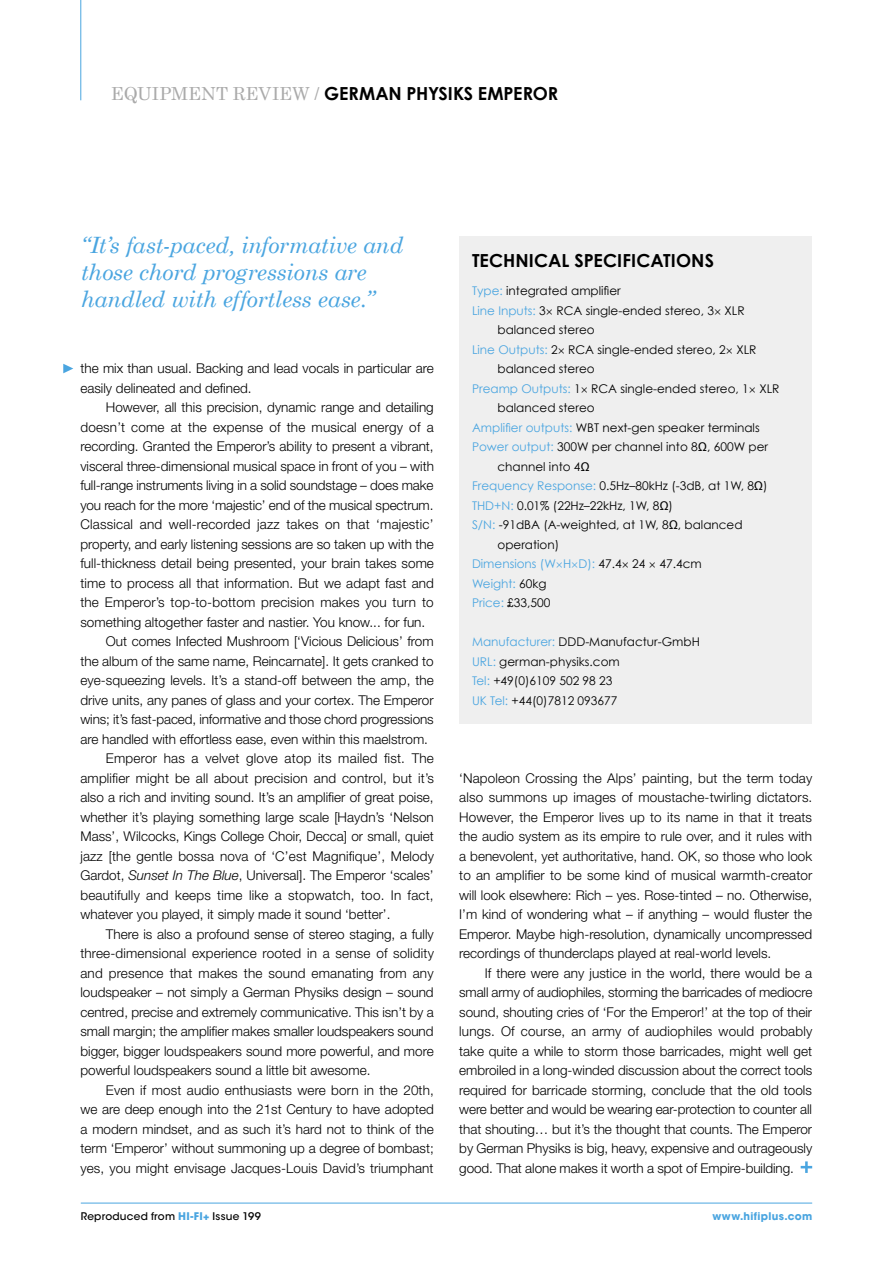
<style>
.page{position:relative;width:893px;height:1263px;background:#fff}
.page>*{position:absolute;margin:0;border:0;box-sizing:border-box;transform-origin:0 0}
.t1{font:italic 22.5px/27px "Century Schoolbook";letter-spacing:-.015em;color:#4aa5e0}
.t2{font:700 18px "Century Gothic";color:#000}
.t3{font:300 13.5px/19.5px "Helvetica Neue LT Std";color:#000;text-align:justify}
.t4{font:12px/19.5px "Century Gothic";color:#000}
.t5{font:12px "Century Gothic";color:#4aa5e0}
.t6{font:500 10.5px "ITC Avant Garde Std";letter-spacing:.02em;color:#000}
.t7{font:700 10.5px "ITC Avant Garde Std";letter-spacing:.03em;color:#4aa5e0}
.s1{font-family:"Century Schoolbook";font-weight:400;color:#aaa}
.s2{font-style:italic}
.s3{color:#4aa5e0}
.s4{font-family:"Helvetica Neue LT Std";font-weight:300}
.s5{color:#000}
.s6{font-family:"Helvetica Neue LT Std";font-weight:300;color:#000}
.s7{font-weight:700;color:#4aa5e0}
</style>
<div class="page">
<svg style="left:801px;top:1161px;width:11px;height:12px"></svg>
<div style="left:459px;top:237px;width:353px;height:487px;background:#efefef"></div>
<svg style="left:63px;top:364px;width:10px;height:9px"></svg>
<hr style="left:80px;top:0;width:1px;height:100px;background:#4aa5e0">
<hr style="left:81px;top:1203px;width:731px;height:1px;background:#4aa5e0">
<h2 class="t2" style="left:111px;top:82px;width:449px"><span class="s1">EQUIPMENT REVIEW /</span> GERMAN PHYSIKS EMPEROR</h2>
<h1 class="t1" style="left:81px;top:231px;width:324px">“It’s fast-paced, informative and those chord progressions are handled with effortless ease.”</h1>
<p class="t3" style="left:80px;top:358px;width:355px">the mix than usual. Backing and lead vocals in particular are easily delineated and defined.</p>
<p class="t3" style="left:106px;top:397px;width:329px">However, all this precision, dynamic range and detailing</p>
<p class="t3" style="left:80px;top:417px;width:355px">doesn’t come at the expense of the musical energy of a</p>
<p class="t3" style="left:80px;top:436px;width:355px">recording. Granted the Emperor’s ability to present a vibrant,</p>
<p class="t3" style="left:80px;top:456px;width:355px">visceral three-dimensional musical space in front of you – with</p>
<p class="t3" style="left:80px;top:475px;width:355px">full-range instruments living in a solid soundstage – does make</p>
<p class="t3" style="left:80px;top:495px;width:355px">you reach for the more ‘majestic’ end of the musical spectrum.</p>
<p class="t3" style="left:80px;top:514px;width:355px">Classical and well-recorded jazz takes on that ‘majestic’</p>
<p class="t3" style="left:80px;top:534px;width:355px">property, and early listening sessions are so taken up with the</p>
<p class="t3" style="left:80px;top:553px;width:355px">full-thickness detail being presented, your brain takes some</p>
<p class="t3" style="left:80px;top:573px;width:355px">time to process all that information. But we adapt fast and</p>
<p class="t3" style="left:80px;top:592px;width:355px">the Emperor’s top-to-bottom precision makes you turn to</p>
<p class="t3" style="left:80px;top:612px;width:346px">something altogether faster and nastier. You know... for fun.</p>
<p class="t3" style="left:106px;top:631px;width:329px">Out comes Infected Mushroom [‘Vicious Delicious’ from</p>
<p class="t3" style="left:80px;top:651px;width:355px">the album of the same name, Reincarnate]. It gets cranked to</p>
<p class="t3" style="left:80px;top:670px;width:355px">eye-squeezing levels. It’s a stand-off between the amp, the</p>
<p class="t3" style="left:80px;top:690px;width:355px">drive units, any panes of glass and your cortex. The Emperor</p>
<p class="t3" style="left:80px;top:709px;width:355px">wins; it’s fast-paced, informative and those chord progressions</p>
<p class="t3" style="left:80px;top:729px;width:349px">are handled with effortless ease, even within this maelstrom.</p>
<p class="t3" style="left:106px;top:748px;width:330px">Emperor has a velvet glove atop its mailed fist. The</p>
<p class="t3" style="left:80px;top:768px;width:355px">amplifier might be all about precision and control, but it’s</p>
<p class="t3" style="left:80px;top:787px;width:355px">also a rich and inviting sound. It’s an amplifier of great poise,</p>
<p class="t3" style="left:80px;top:807px;width:355px">whether it’s playing something large scale [Haydn’s ‘Nelson</p>
<p class="t3" style="left:80px;top:826px;width:355px">Mass’, Wilcocks, Kings College Choir, Decca] or small, quiet</p>
<p class="t3" style="left:80px;top:846px;width:355px">jazz [the gentle bossa nova of ‘C’est Magnifique’, Melody</p>
<p class="t3" style="left:80px;top:865px;width:355px">Gardot, <span class="s2">Sunset In The Blue</span>, Universal]. The Emperor ‘scales’</p>
<p class="t3" style="left:80px;top:885px;width:355px">beautifully and keeps time like a stopwatch, too. In fact,</p>
<p class="t3" style="left:80px;top:904px;width:312px">whatever you played, it simply made it sound ‘better’.</p>
<p class="t3" style="left:106px;top:924px;width:329px">There is also a profound sense of stereo staging, a fully</p>
<p class="t3" style="left:80px;top:943px;width:355px">three-dimensional experience rooted in a sense of solidity</p>
<p class="t3" style="left:80px;top:963px;width:355px">and presence that makes the sound emanating from any</p>
<p class="t3" style="left:80px;top:982px;width:355px">loudspeaker – not simply a German Physiks design – sound</p>
<p class="t3" style="left:80px;top:1002px;width:355px">centred, precise and extremely communicative. This isn’t by a</p>
<p class="t3" style="left:80px;top:1021px;width:355px">small margin; the amplifier makes smaller loudspeakers sound</p>
<p class="t3" style="left:80px;top:1041px;width:355px">bigger, bigger loudspeakers sound more powerful, and more</p>
<p class="t3" style="left:80px;top:1060px;width:292px">powerful loudspeakers sound a little bit awesome.</p>
<p class="t3" style="left:106px;top:1080px;width:329px">Even if most audio enthusiasts were born in the 20th,</p>
<p class="t3" style="left:80px;top:1099px;width:355px">we are deep enough into the 21st Century to have adopted</p>
<p class="t3" style="left:80px;top:1119px;width:355px">a modern mindset, and as such it’s hard not to think of the</p>
<p class="t3" style="left:80px;top:1138px;width:355px">term ‘Emperor’ without summoning up a degree of bombast;</p>
<p class="t3" style="left:80px;top:1158px;width:355px">yes, you might envisage Jacques-Louis David’s triumphant</p>
<h2 class="t2" style="left:472px;top:249px;width:244px">TECHNICAL SPECIFICATIONS</h2>
<p class="t4" style="left:472px;top:281px;width:150px"><span class="s3">Type:</span> integrated amplifier</p>
<p class="t4" style="left:472px;top:300px;width:274px"><span class="s3">Line Inputs:</span> 3<span class="s4">×</span> RCA single-ended stereo, 3<span class="s4">×</span> XLR</p>
<p class="t4" style="left:497px;top:320px;width:99px">balanced stereo</p>
<p class="t4" style="left:472px;top:339px;width:286px"><span class="s3">Line Outputs:</span> 2<span class="s4">×</span> RCA single-ended stereo, 2<span class="s4">×</span> XLR</p>
<p class="t4" style="left:497px;top:359px;width:99px">balanced stereo</p>
<p class="t4" style="left:472px;top:378px;width:309px"><span class="s3">Preamp Outputs:</span> 1<span class="s4">×</span> RCA single-ended stereo, 1<span class="s4">×</span> XLR</p>
<p class="t4" style="left:497px;top:398px;width:99px">balanced stereo</p>
<p class="t4" style="left:472px;top:417px;width:289px"><span class="s3">Amplifier outputs:</span> WBT next-gen speaker terminals</p>
<p class="t4" style="left:472px;top:437px;width:298px"><span class="s3">Power output:</span> 300W per channel into 8Ω, 600W per</p>
<p class="t4" style="left:497px;top:456px;width:94px">channel into 4Ω</p>
<p class="t4" style="left:472px;top:476px;width:297px"><span class="s3">Frequency Response:</span> 0.5Hz–80kHz (-3dB, at 1W, 8Ω)</p>
<p class="t4" style="left:472px;top:495px;width:203px"><span class="s3">THD+N:</span> 0.01% (22Hz–22kHz, 1W, 8Ω)</p>
<p class="t4" style="left:472px;top:515px;width:272px"><span class="s3">S/N:</span> -91dBA (A-weighted, at 1W, 8Ω, balanced</p>
<p class="t4" style="left:497px;top:534px;width:63px">operation)</p>
<p class="t5" style="left:472px;top:556px;width:231px">Dimensions (W<span class="s4">×</span>H<span class="s4">×</span>D): <span class="s5">47.4</span><span class="s6">×</span> <span class="s5">24</span> <span class="s6">×</span> <span class="s5">47.4cm</span></p>
<p class="t5" style="left:472px;top:576px;width:76px">Weight: <span class="s5">60kg</span></p>
<p class="t4" style="left:472px;top:593px;width:80px"><span class="s3">Price:</span> £33,500</p>
<p class="t4" style="left:472px;top:632px;width:229px"><span class="s3">Manufacturer:</span> DDD-Manufactur-GmbH<br><span class="s3">URL:</span> german-physiks.com<br><span class="s3">Tel:</span> +49(0)6109 502 98 23<br><span class="s3">UK Tel:</span> +44(0)7812 093677</p>
<p class="t3" style="left:459px;top:768px;width:355px">‘Napoleon Crossing the Alps’ painting, but the term today also summons up images of moustache-twirling dictators.<br>However, the Emperor lives up to its name in that it treats the audio system as its empire to rule over, and it rules with a benevolent, yet authoritative, hand. OK, so those who look to an amplifier to be some kind of musical warmth-creator will look elsewhere: Rich – yes. Rose-tinted – no. Otherwise, I’m kind of wondering what – if anything – would fluster the Emperor. Maybe high-resolution, dynamically uncompressed recordings of thunderclaps played at real-world levels.</p>
<p class="t3" style="left:459px;top:963px;width:355px;text-indent:26px">If there were any justice in the world, there would be a small army of audiophiles, storming the barricades of mediocre sound, shouting cries of ‘For the Emperor!’ at the top of their lungs. Of course, an army of audiophiles would probably take quite a while to storm those barricades, might well get embroiled in a long-winded discussion about the correct tools required for barricade storming, conclude that the old tools were better and would be wearing ear-protection to counter all that shouting… but it’s the thought that counts. The Emperor by German Physiks is big, heavy, expensive and outrageously good. That alone makes it worth a spot of Empire-building.</p>
<p class="t6" style="left:81px;top:1210px;width:182px">Reproduced from <span class="s7">HI-FI+</span> Issue 199</p>
<p class="t7" style="left:712px;top:1210px;width:101px">www.hifiplus.com</p>
</div>
